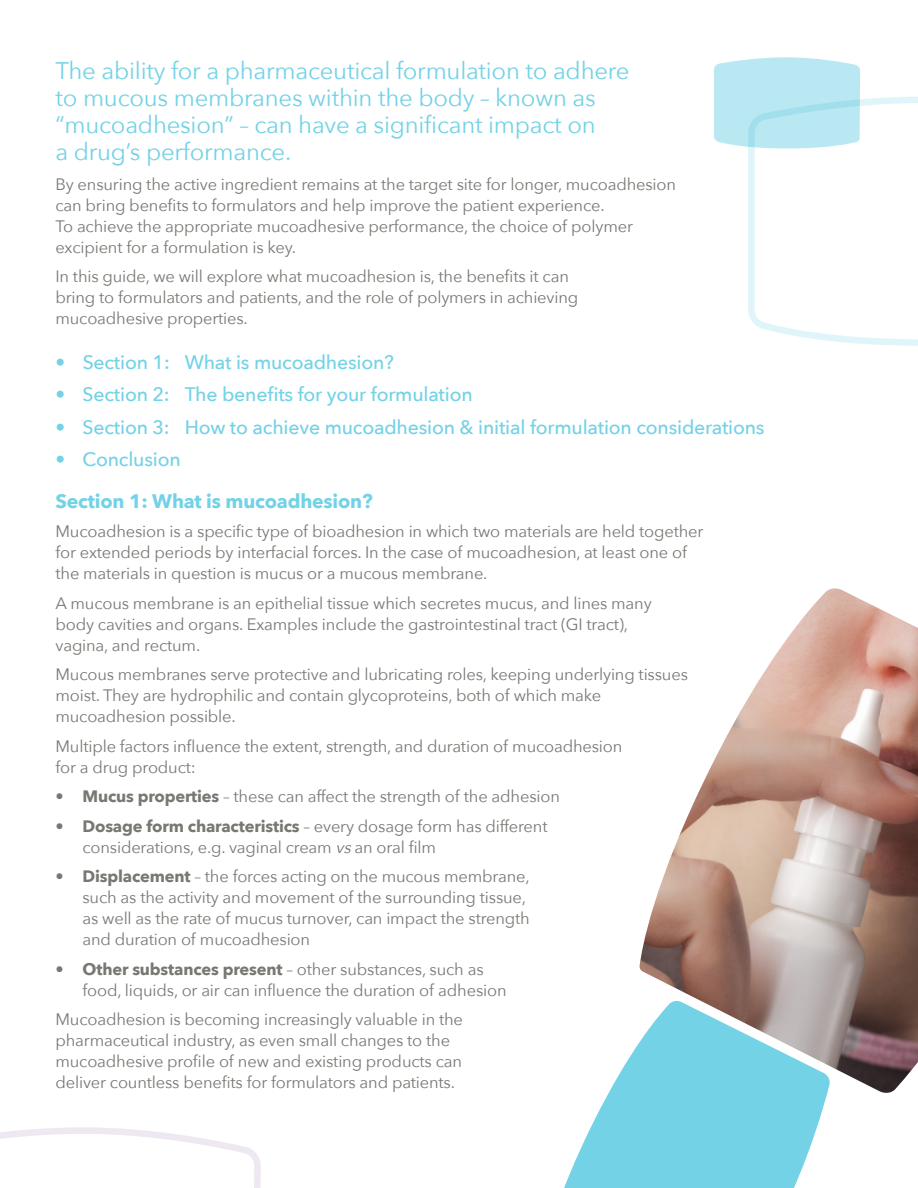
<style>
.page{position:relative;width:918px;height:1188px;background:#fff}
.page>*{position:absolute;margin:0;border:0;box-sizing:border-box;transform-origin:0 0}
.t1{font:24px/27px "Avenir Next";letter-spacing:-.01em;color:#73d2e6}
.t2{font:500 19.5px "Avenir Next";letter-spacing:-.01em;color:#73d2e6}
.t3{font:700 19.5px "Avenir Next";letter-spacing:-.01em;color:#73d2e6}
.t4{font:16.5px/21px "Avenir Next";letter-spacing:-.01em;color:#787873}
.s1{font-weight:700}
.s2{font-style:italic}
</style>
<div class="page">
<svg style="left:714px;top:57px;width:146px;height:90px;background:#bee9f3"></svg>
<svg style="left:564px;top:1055px;width:260px;height:133px;fill:#73d2e6"></svg>
<svg style="left:631px;top:588px;width:287px;height:516px"></svg>
<svg style="left:0;top:1127px;width:261px;height:61px"></svg>
<svg style="left:746px;top:94px;width:172px;height:252px"></svg>
<p class="t1" style="left:55px;top:56px;width:576px">The ability for a pharmaceutical formulation to adhere to mucous membranes within the body – known as “mucoadhesion” – can have a significant impact on<br>a drug’s performance.</p>
<p class="t4" style="left:55px;top:173px;width:622px">By ensuring the active ingredient remains at the target site for longer, mucoadhesion can bring benefits to formulators and help improve the patient experience.<br>To achieve the appropriate mucoadhesive performance, the choice of polymer excipient for a formulation is key.</p>
<p class="t4" style="left:55px;top:265px;width:524px">In this guide, we will explore what mucoadhesion is, the benefits it can bring to formulators and patients, and the role of polymers in achieving mucoadhesive properties.</p>
<p class="t2" style="left:56px;top:345px;width:340px">• Section 1: What is mucoadhesion?</p>
<p class="t2" style="left:56px;top:378px;width:419px">• Section 2: The benefits for your formulation</p>
<p class="t2" style="left:56px;top:410px;width:710px">• Section 3: How to achieve mucoadhesion &amp; initial formulation considerations</p>
<p class="t2" style="left:56px;top:443px;width:127px">• Conclusion</p>
<p class="t3" style="left:55px;top:484px;width:319px">Section 1: What is mucoadhesion?</p>
<p class="t4" style="left:55px;top:520px;width:650px">Mucoadhesion is a specific type of bioadhesion in which two materials are held together for extended periods by interfacial forces. In the case of mucoadhesion, at least one of the materials in question is mucus or a mucous membrane.</p>
<p class="t4" style="left:55px;top:592px;width:598px">A mucous membrane is an epithelial tissue which secretes mucus, and lines many body cavities and organs. Examples include the gastrointestinal tract (GI tract), vagina, and rectum.</p>
<p class="t4" style="left:55px;top:663px;width:634px">Mucous membranes serve protective and lubricating roles, keeping underlying tissues moist. They are hydrophilic and contain glycoproteins, both of which make mucoadhesion possible.</p>
<p class="t4" style="left:55px;top:735px;width:568px">Multiple factors influence the extent, strength, and duration of mucoadhesion for a drug product:</p>
<p class="t4" style="left:55px;top:785px;width:506px">• <span class="s1">Mucus properties</span> – these can affect the strength of the adhesion</p>
<p class="t4" style="left:82px;top:815px;width:467px;text-indent:-27px">• <span class="s1">Dosage form characteristics</span> – every dosage form has different considerations, e.g. vaginal cream <span class="s2">vs</span>an oral film</p>
<p class="t4" style="left:82px;top:865px;width:449px;text-indent:-27px">• <span class="s1">Displacement</span> – the forces acting on the mucous membrane, such as the activity and movement of the surrounding tissue, as well as the rate of mucus turnover, can impact the strength and duration of mucoadhesion</p>
<p class="t4" style="left:82px;top:958px;width:426px;text-indent:-27px">• <span class="s1">Other substances present</span> – other substances, such as food, liquids, or air can influence the duration of adhesion</p>
<p class="t4" style="left:55px;top:1008px;width:409px">Mucoadhesion is becoming increasingly valuable in the pharmaceutical industry, as even small changes to the mucoadhesive profile of new and existing products can deliver countless benefits for formulators and patients.</p>
</div>
